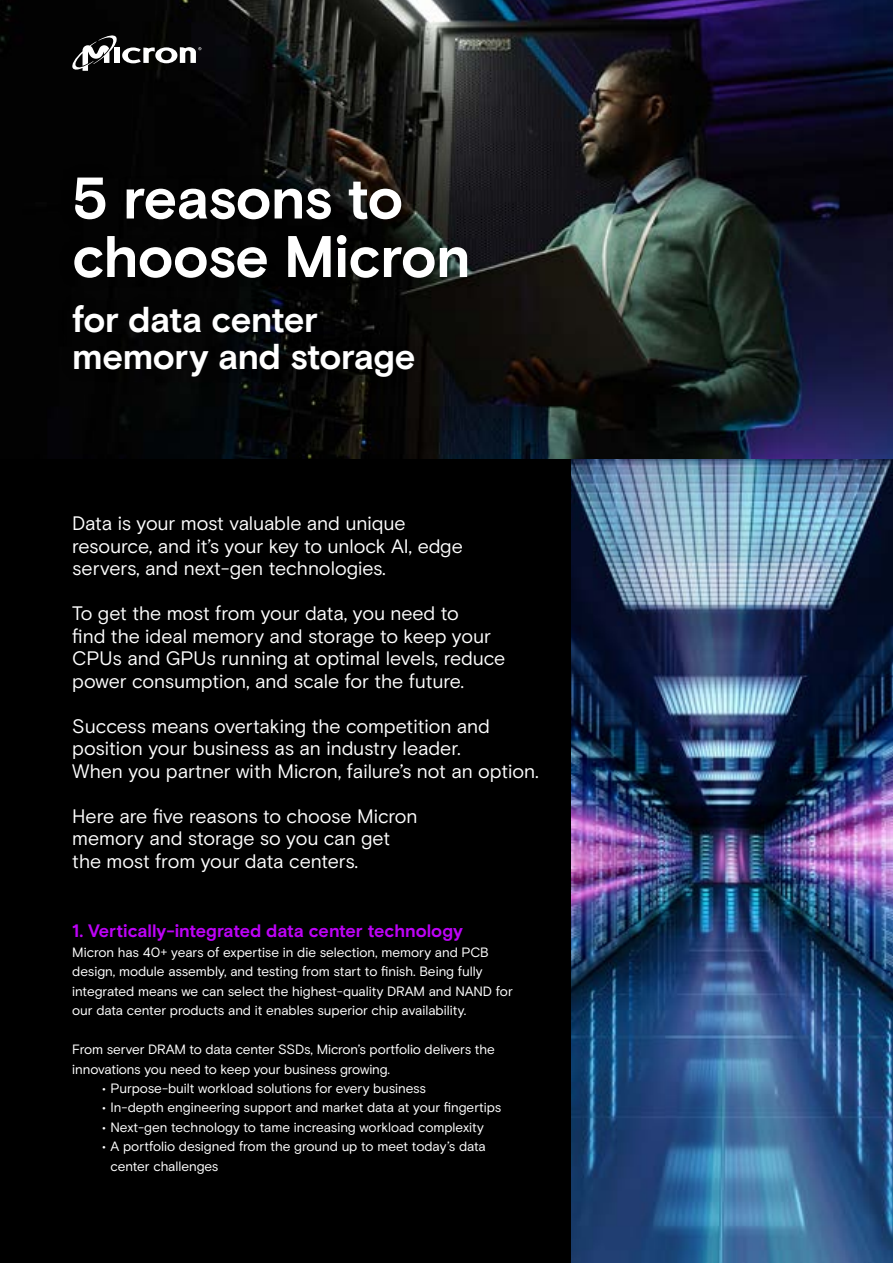
<style>
.page{position:relative;width:893px;height:1263px;background:#fff}
.page>*{position:absolute;margin:0;border:0;box-sizing:border-box;transform-origin:0 0}
.t1{font:700 58.5px/58.5px "Micron Basis";letter-spacing:-.01em;color:#fff}
.t2{font:700 36px/37.5px "Micron Basis";letter-spacing:-.015em;color:#fff}
.t3{font:19.5px/22.5px "Micron Basis Off White";letter-spacing:-.005em;color:#fff}
.t4{font:700 18px "Micron Basis";color:#bd03f7}
.t5{font:13.5px/19.5px "Micron Basis";letter-spacing:-.005em;color:#fff}
</style>
<div class="page">
<img style="left:0;top:0;width:893px;height:460px">
<div style="left:0;top:460px;width:893px;height:803px;background:#000"></div>
<div style="left:60px;top:289px;width:369px;height:102px;background:#000"></div>
<div style="left:58px;top:163px;width:425px;height:131px;background:#000;opacity:.4"></div>
<img style="left:571px;top:460px;width:322px;height:803px">
<svg style="left:71px;top:34px;width:130px;height:37px"></svg>
<h1 class="t1" style="left:72px;top:171px;width:400px">5 reasons to choose Micron</h1>
<h2 class="t2" style="left:72px;top:302px;width:345px">for data center memory and storage</h2>
<h3 class="t3" style="left:72px;top:512px;width:392px">Data is your most valuable and unique resource, and it’s your key to unlock AI, edge servers, and next-gen technologies.</h3>
<h3 class="t3" style="left:72px;top:602px;width:435px">To get the most from your data, you need to<br>find the ideal memory and storage to keep your CPUs and GPUs running at optimal levels, reduce power consumption, and scale for the future.</h3>
<h3 class="t3" style="left:72px;top:715px;width:468px">Success means overtaking the competition and position your business as an industry leader.<br>When you partner with Micron, failure’s not an option.</h3>
<h3 class="t3" style="left:72px;top:805px;width:347px">Here are five reasons to choose Micron memory and storage so you can get the most from your data centers.</h3>
<h3 class="t4" style="left:72px;top:920px;width:392px">1. Vertically-integrated data center technology</h3>
<p class="t5" style="left:72px;top:942px;width:442px">Micron has 40+ years of expertise in die selection, memory and PCB design, module assembly, and testing from start to finish. Being fully integrated means we can select the highest-quality DRAM and NAND for our data center products and it enables superior chip availability.</p>
<p class="t5" style="left:72px;top:1040px;width:424px">From server DRAM to data center SSDs, Micron’s portfolio delivers the innovations you need to keep your business growing.</p>
<p class="t5" style="left:102px;top:1079px;width:325px">• Purpose-built workload solutions for every business</p>
<p class="t5" style="left:102px;top:1098px;width:401px">• In-depth engineering support and market data at your fingertips</p>
<p class="t5" style="left:102px;top:1118px;width:383px">• Next-gen technology to tame increasing workload complexity</p>
<p class="t5" style="left:111px;top:1137px;width:377px;text-indent:-9px">• A portfolio designed from the ground up to meet today’s data center challenges</p>
</div>
